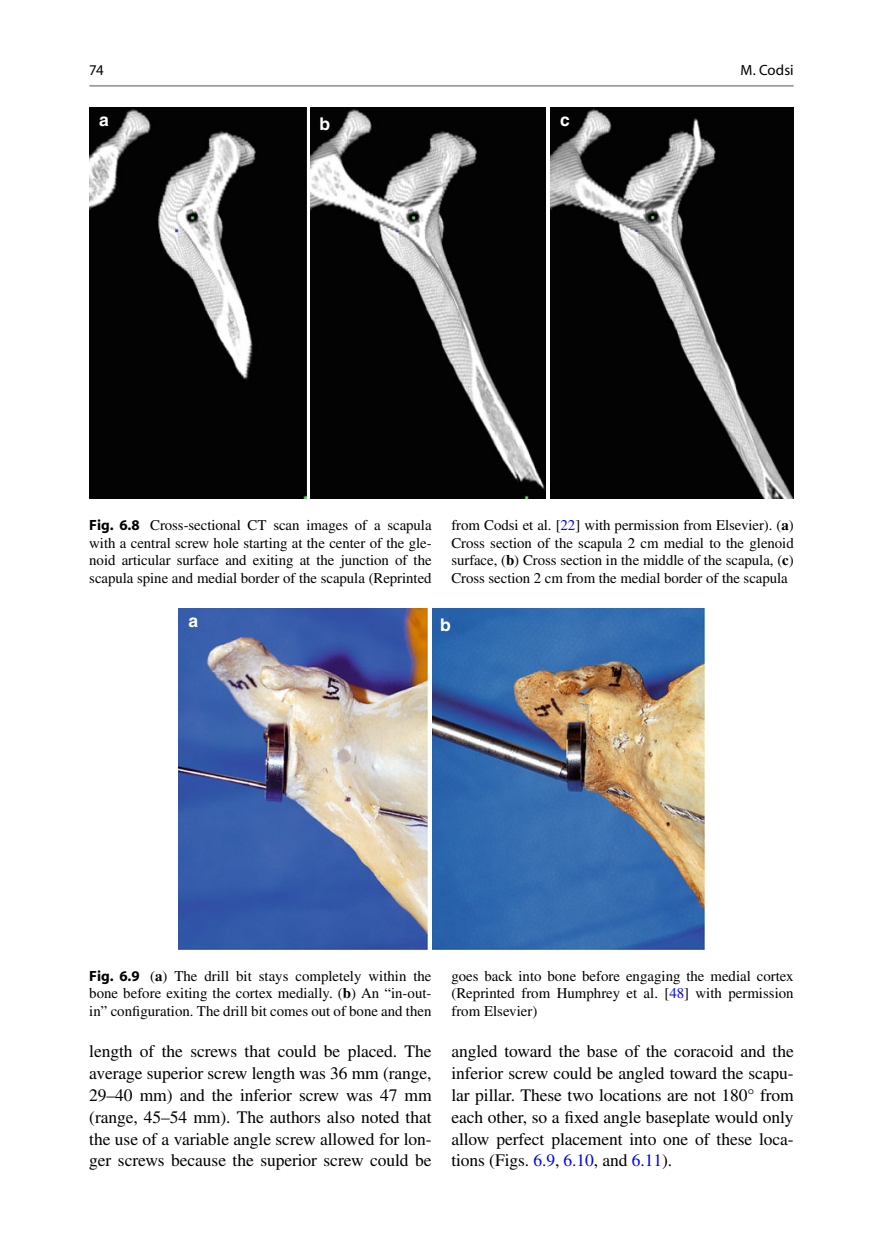
<style>
.page{position:relative;width:883px;height:1260px;background:#fff}
.page>*{position:absolute;margin:0;border:0;box-sizing:border-box;transform-origin:0 0}
.t1{font:17.5px/21.9px "Skvgvd Jbqtng Times";letter-spacing:-.005em;color:#000;text-align:justify}
.t2{font:700 17.5px "Wyfghx Xbrpnh Helvetica";color:#fff}
.t3{font:14.88px/17.5px "Skvgvd Jbqtng Times";letter-spacing:-.005em;color:#000;text-align:justify}
.t4{font:14.88px "Tdnccl Jtclvr Myriad";color:#000}
.s1{font-family:"Jmtqwm Rlpfmd Myriad";font-weight:700}
.s2{color:#0000fa}
.s3{font-family:"Xlgkqg Hsmdvy Times";font-weight:700}
</style>
<div class="page">
<img style="left:89px;top:107px;width:217px;height:392px">
<img style="left:311px;top:107px;width:234px;height:392px">
<img style="left:550px;top:107px;width:244px;height:392px">
<img style="left:178px;top:608px;width:250px;height:342px">
<img style="left:432px;top:608px;width:273px;height:342px">
<hr style="left:89px;top:85px;width:705px;height:2px;background:#9c9c9c">
<p class="t4" style="left:89px;top:64px;width:16px">74</p>
<p class="t2" style="left:99px;top:114px;width:11px">a</p>
<p class="t2" style="left:319px;top:117px;width:12px">b</p>
<p class="t2" style="left:560px;top:113px;width:11px">c</p>
<p class="t4" style="left:741px;top:64px;width:55px">M. Codsi</p>
<p class="t3" style="left:89px;top:518px;width:344px"><span class="s1">Fig. 6.8</span> Cross-sectional CT scan images of a scapula with a central screw hole starting at the center of the gle&shy;noid articular surface and exiting at the junction of the scapula spine and medial border of the scapula (Reprinted</p>
<p class="t3" style="left:451px;top:518px;width:344px">from Codsi et al. [ <span class="s2">22</span> ] with permission from Elsevier). ( <span class="s3">a</span> )<br>Cross section of the scapula 2 cm medial to the glenoid surface, ( <span class="s3">b</span> ) Cross section in the middle of the scapula, ( <span class="s3">c</span> )<br>Cross section 2 cm from the medial border of the scapula</p>
<p class="t2" style="left:188px;top:615px;width:11px">a</p>
<p class="t2" style="left:440px;top:618px;width:12px">b</p>
<p class="t3" style="left:89px;top:969px;width:344px"><span class="s1">Fig. 6.9</span> ( <span class="s3">a</span> ) The drill bit stays completely within the bone before exiting the cortex medially. ( <span class="s3">b</span> ) An “in-out&shy;in” configuration. The drill bit comes out of bone and then</p>
<p class="t3" style="left:451px;top:969px;width:344px">goes back into bone before engaging the medial cortex (Reprinted from Humphrey et al. [ <span class="s2">48</span> ] with permission from Elsevier)</p>
<p class="t1" style="left:89px;top:1042px;width:344px">length of the screws that could be placed. The average superior screw length was 36 mm (range, 29–40 mm) and the inferior screw was 47 mm (range, 45–54 mm). The authors also noted that the use of a variable angle screw allowed for lon&shy;ger screws because the superior screw could be</p>
<p class="t1" style="left:451px;top:1042px;width:344px">angled toward the base of the coracoid and the inferior screw could be angled toward the scapu&shy;lar pillar. These two locations are not 180° from each other, so a fixed angle baseplate would only allow perfect placement into one of these loca&shy;tions (Figs. <span class="s2">6.9</span> , <span class="s2">6.10</span> , and <span class="s2">6.11</span> ).</p>
</div>
